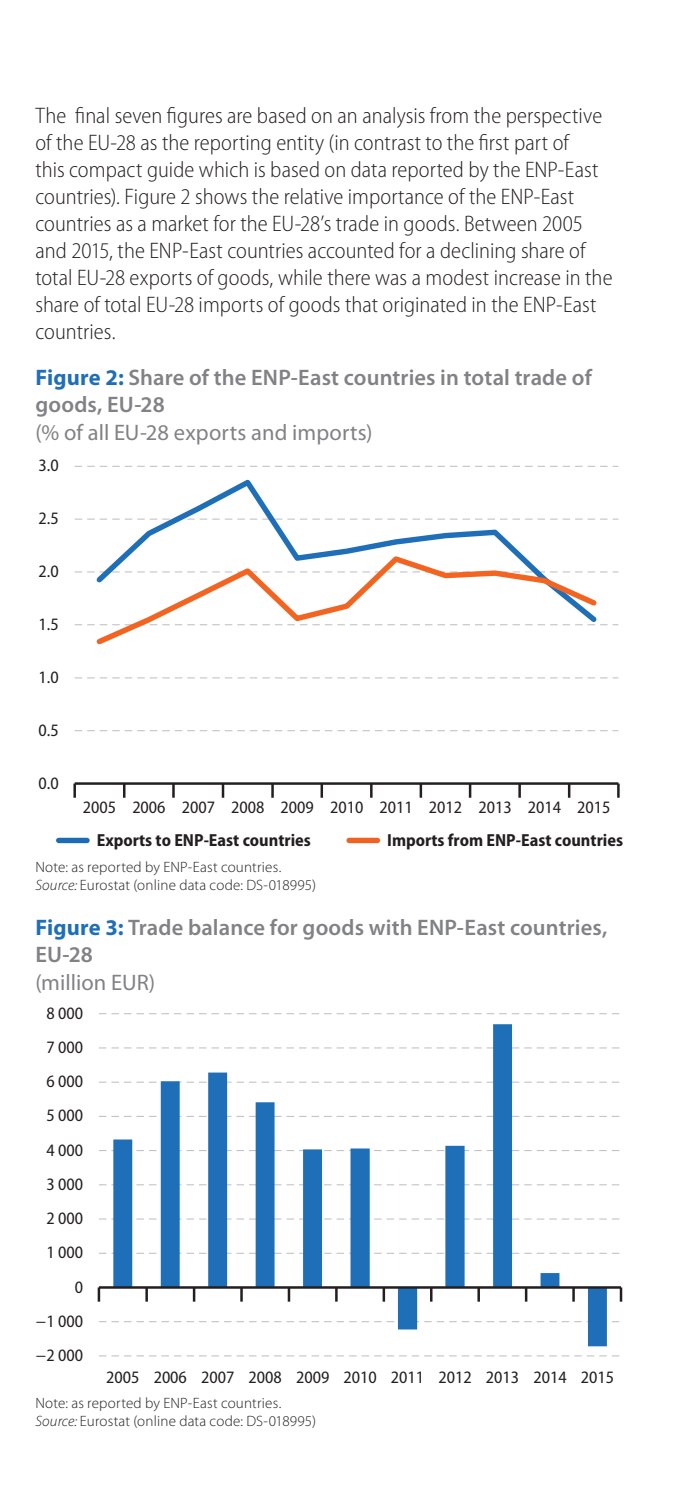
<style>
.page{position:relative;width:695px;height:1489px;background:#fff}
.page>*{position:absolute;margin:0;border:0;box-sizing:border-box;transform-origin:0 0}
.t1{font:300 semi-condensed 22.5px/27px "Myriad Pro";color:#231f20}
.t2{font:600 22.5px/27.5px "Myriad Pro";letter-spacing:.005em;color:#808285}
.t3{font:22.5px "Myriad Pro";letter-spacing:.005em;color:#808285}
.t4{font:semi-condensed 17.5px "Myriad Pro";color:#231f20}
.t5{font:700 semi-condensed 17.5px "Myriad Pro";color:#231f20}
.t6{font:300 15px/17.5px "Myriad Pro";letter-spacing:.01em;color:#231f20}
.s1{font-weight:700;color:#1f6fb8}
.s2{font-style:italic}
</style>
<div class="page">
<svg style="left:75px;top:466px;width:543px;height:1px"></svg>
<svg style="left:75px;top:518px;width:543px;height:1px"></svg>
<svg style="left:75px;top:571px;width:543px;height:1px"></svg>
<svg style="left:75px;top:624px;width:543px;height:1px"></svg>
<svg style="left:75px;top:677px;width:543px;height:1px"></svg>
<svg style="left:75px;top:730px;width:543px;height:1px"></svg>
<hr style="left:75px;top:782px;width:543px;height:2px;background:#231f20">
<svg style="left:617px;top:783px;width:2px;height:14px"></svg>
<svg style="left:568px;top:784px;width:2px;height:13px"></svg>
<hr style="left:518px;top:783px;width:3px;height:14px;background:#231f20">
<svg style="left:469px;top:784px;width:2px;height:13px"></svg>
<hr style="left:419px;top:783px;width:3px;height:14px;background:#231f20">
<svg style="left:370px;top:784px;width:2px;height:13px"></svg>
<hr style="left:320px;top:783px;width:3px;height:14px;background:#231f20">
<hr style="left:271px;top:783px;width:3px;height:14px;background:#231f20">
<svg style="left:222px;top:784px;width:2px;height:13px"></svg>
<hr style="left:172px;top:783px;width:3px;height:14px;background:#231f20">
<svg style="left:123px;top:784px;width:2px;height:13px"></svg>
<hr style="left:73px;top:783px;width:3px;height:14px;background:#231f20">
<svg style="left:92px;top:479px;width:509px;height:147px"></svg>
<svg style="left:92px;top:553px;width:508px;height:92px"></svg>
<div style="left:59px;top:837px;width:28px;height:6px;background:#1b6cb5"></div>
<div style="left:349px;top:837px;width:28px;height:6px;background:#f16122"></div>
<svg style="left:99px;top:1013px;width:521px;height:1px"></svg>
<svg style="left:99px;top:1047px;width:521px;height:1px"></svg>
<svg style="left:99px;top:1081px;width:520px;height:1px"></svg>
<svg style="left:99px;top:1184px;width:521px;height:1px"></svg>
<svg style="left:99px;top:1218px;width:520px;height:1px"></svg>
<svg style="left:99px;top:1252px;width:520px;height:1px"></svg>
<svg style="left:99px;top:1355px;width:521px;height:1px"></svg>
<svg style="left:113px;top:1024px;width:493px;height:322px"></svg>
<hr style="left:99px;top:1286px;width:522px;height:2px;background:#231f20">
<hr style="left:619px;top:1287px;width:3px;height:14px;background:#231f20">
<svg style="left:572px;top:1288px;width:2px;height:13px"></svg>
<svg style="left:525px;top:1288px;width:2px;height:13px"></svg>
<hr style="left:477px;top:1287px;width:3px;height:14px;background:#231f20">
<svg style="left:430px;top:1288px;width:2px;height:13px"></svg>
<hr style="left:382px;top:1287px;width:3px;height:14px;background:#231f20">
<svg style="left:335px;top:1288px;width:2px;height:13px"></svg>
<svg style="left:288px;top:1288px;width:2px;height:13px"></svg>
<hr style="left:240px;top:1287px;width:3px;height:14px;background:#231f20">
<svg style="left:193px;top:1288px;width:2px;height:13px"></svg>
<hr style="left:145px;top:1287px;width:3px;height:14px;background:#231f20">
<svg style="left:98px;top:1287px;width:2px;height:14px"></svg>
<p class="t1" style="left:35px;top:102px;width:578px">The final seven figures are based on an analysis from the perspective of the EU‑28 as the reporting entity (in contrast to the first part of<br>this compact guide which is based on data reported by the ENP‑East countries). Figure 2 shows the relative importance of the ENP‑East countries as a market for the EU‑28’s trade in goods. Between 2005 and 2015, the ENP‑East countries accounted for a declining share of total EU‑28 exports of goods, while there was a modest increase in the share of total EU‑28 imports of goods that originated in the ENP‑East countries.</p>
<p class="t2" style="left:35px;top:363px;width:558px"><span class="s1">Figure 2:</span> Share of the ENP-East countries in total trade of goods, EU‑28</p>
<p class="t3" style="left:35px;top:418px;width:338px">(% of all EU ‑28 exports and imports)</p>
<p class="t4" style="left:39px;top:454px;width:22px">3.0</p>
<p class="t4" style="left:39px;top:507px;width:22px">2.5</p>
<p class="t4" style="left:39px;top:560px;width:22px">2.0</p>
<p class="t4" style="left:39px;top:613px;width:22px">1.5</p>
<p class="t4" style="left:39px;top:666px;width:22px">1.0</p>
<p class="t4" style="left:39px;top:719px;width:22px">0.5</p>
<p class="t4" style="left:39px;top:772px;width:22px">0.0</p>
<p class="t4" style="left:83px;top:796px;width:529px">2005 2006 2007 2008 2009 2010 2011 2012 2013 2014 2015</p>
<p class="t5" style="left:97px;top:828px;width:215px">Exports to ENP-East countries</p>
<p class="t5" style="left:387px;top:828px;width:237px">Imports from ENP-East countries</p>
<p class="t6" style="left:35px;top:858px;width:282px">Note: as reported by ENP-East countries.<br><span class="s2">Source:</span> Eurostat (online data code: DS-018995)</p>
<p class="t2" style="left:35px;top:912px;width:573px"><span class="s1">Figure 3:</span> Trade balance for goods with ENP-East countries,<br>EU‑28</p>
<p class="t3" style="left:35px;top:968px;width:121px">(million EUR)</p>
<p class="t4" style="left:46px;top:1002px;width:38px">8 000</p>
<p class="t4" style="left:46px;top:1036px;width:38px">7 000</p>
<p class="t4" style="left:46px;top:1070px;width:38px">6 000</p>
<p class="t4" style="left:46px;top:1104px;width:38px">5 000</p>
<p class="t4" style="left:46px;top:1138px;width:38px">4 000</p>
<p class="t4" style="left:46px;top:1173px;width:38px">3 000</p>
<p class="t4" style="left:46px;top:1207px;width:38px">2 000</p>
<p class="t4" style="left:46px;top:1241px;width:38px">1 000</p>
<p class="t4" style="left:75px;top:1275px;width:10px">0</p>
<p class="t4" style="left:36px;top:1309px;width:49px">−1 000</p>
<p class="t4" style="left:36px;top:1344px;width:49px">−2 000</p>
<p class="t4" style="left:106px;top:1366px;width:509px">2005 2006 2007 2008 2009 2010 2011 2012 2013 2014 2015</p>
<p class="t6" style="left:35px;top:1394px;width:282px">Note: as reported by ENP-East countries.<br><span class="s2">Source:</span> Eurostat (online data code: DS-018995)</p>
</div>
